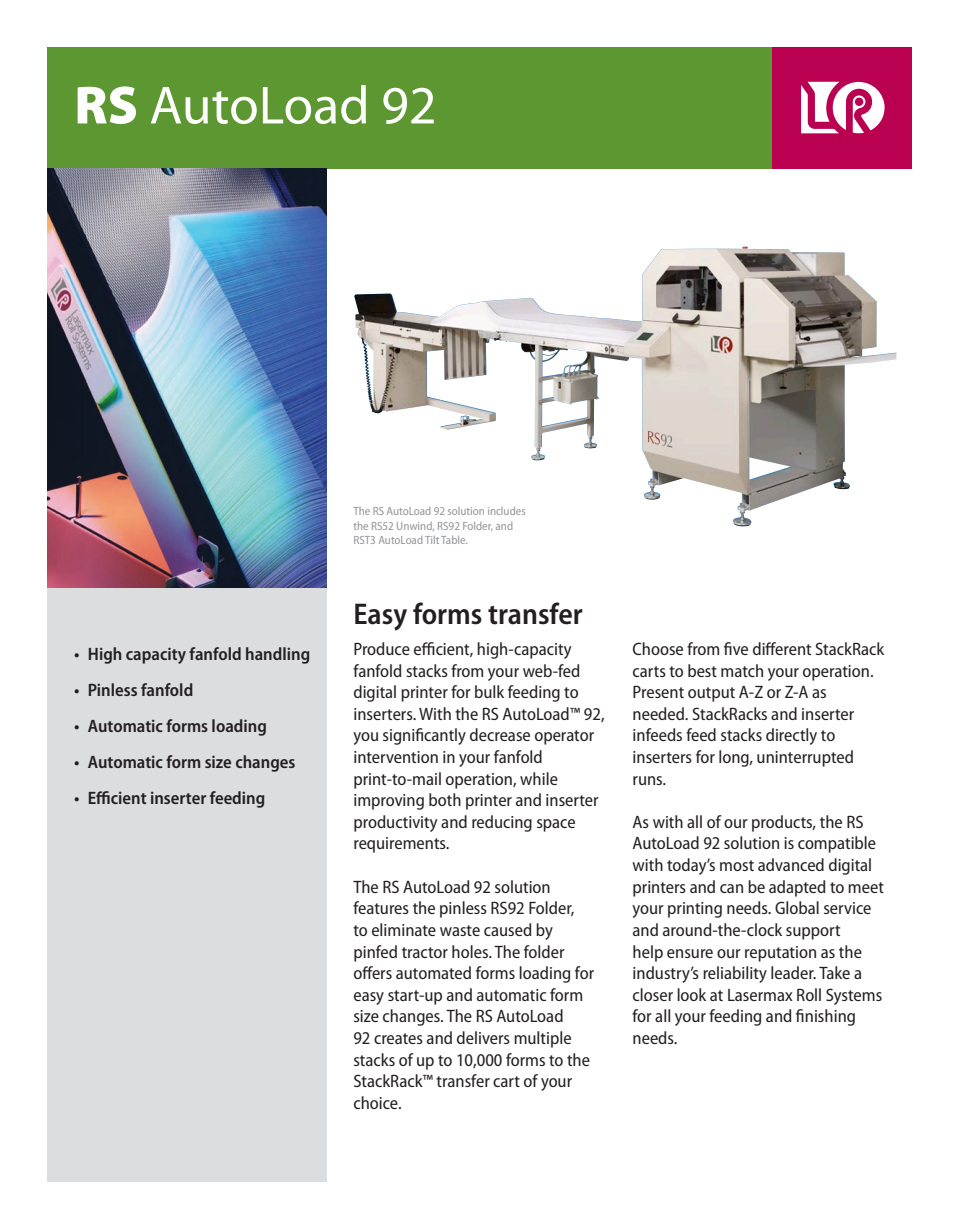
<style>
.page{position:relative;width:959px;height:1229px;background:#fff}
.page>*{position:absolute;margin:0;border:0;box-sizing:border-box;transform-origin:0 0}
.t1{font:54px "Myriad Pro";color:#fff}
.t2{font:600 semi-condensed 30px "Myriad Pro";color:#231f20}
.t3{font:semi-condensed 18px/21.6px "Myriad Pro";color:#231f20}
.t4{font:600 semi-condensed 18px "Myriad Pro";color:#231f20}
.t5{font:semi-condensed 12px/14.4px "Myriad Pro";color:#939598}
.s1{font-weight:900}
</style>
<div class="page">
<svg style="left:326px;top:169px;width:571px;height:427px"></svg>
<img style="left:354px;top:246px;width:417px;height:92px">
<div style="left:47px;top:47px;width:864px;height:122px;background:#5c9731"></div>
<div style="left:772px;top:47px;width:139px;height:122px;background:#ba0151"></div>
<svg style="left:801px;top:82px;width:83px;height:51px"></svg>
<div style="left:47px;top:587px;width:279px;height:594px;background:#dcdddf"></div>
<img style="left:47px;top:169px;width:279px;height:418px">
<p class="t1" style="left:74px;top:72px;width:364px"><span class="s1">RS</span> AutoLoad 92</p>
<p class="t4" style="left:74px;top:642px;width:237px">• High capacity fanfold handling</p>
<p class="t4" style="left:74px;top:678px;width:120px">• Pinless fanfold</p>
<p class="t4" style="left:74px;top:714px;width:194px">• Automatic forms loading</p>
<p class="t4" style="left:74px;top:750px;width:223px">• Automatic form size changes</p>
<p class="t4" style="left:74px;top:786px;width:192px">• Efficient inserter feeding</p>
<p class="t5" style="left:353px;top:504px;width:174px">The RS AutoLoad 92 solution includes the RS52 Unwind, RS92 Folder, and<br>RST3 AutoLoad Tilt Table.</p>
<p class="t2" style="left:353px;top:594px;width:231px">Easy forms transfer</p>
<p class="t3" style="left:353px;top:638px;width:253px">Produce efficient, high-capacity fanfold stacks from your web-fed digital printer for bulk feeding to inserters. With the RS AutoLoad™ 92, you significantly decrease operator intervention in your fanfold print-to-mail operation, while improving both printer and inserter productivity and reducing space requirements.</p>
<p class="t3" style="left:353px;top:875px;width:242px">The RS AutoLoad 92 solution features the pinless RS92 Folder,<br>to eliminate waste caused by pinfed tractor holes. The folder offers automated forms loading for easy start-up and automatic form size changes. The RS AutoLoad<br>92 creates and delivers multiple stacks of up to 10,000 forms to the<br>StackRack™ transfer cart of your choice.</p>
<p class="t3" style="left:632px;top:638px;width:253px">Choose from five different StackRack carts to best match your operation.<br>Present output A-Z or Z-A as needed. StackRacks and inserter infeeds feed stacks directly to inserters for long, uninterrupted runs.</p>
<p class="t3" style="left:632px;top:810px;width:253px">As with all of our products, the RS<br>AutoLoad 92 solution is compatible with today’s most advanced digital printers and can be adapted to meet your printing needs. Global service and around-the-clock support<br>help ensure our reputation as the industry’s reliability leader. Take a closer look at Lasermax Roll Systems for all your feeding and finishing needs.</p>
</div>
